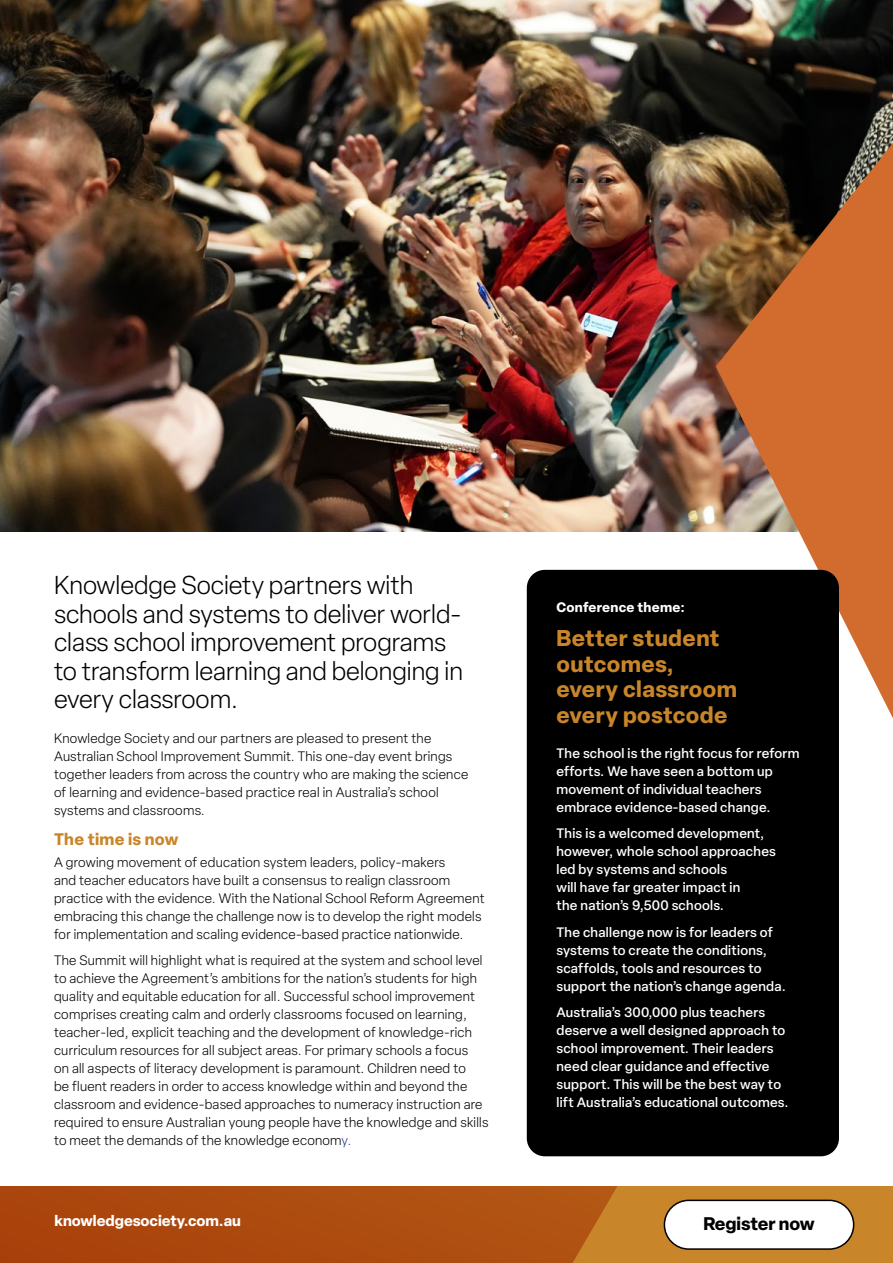
<style>
.page{position:relative;width:893px;height:1263px;background:#fff}
.page>*{position:absolute;margin:0;border:0;box-sizing:border-box;transform-origin:0 0}
.t1{font:300 25.5px/28.5px "Elza";color:#000}
.t2{font:700 22.5px/25.5px "Elza";letter-spacing:.02em;color:#c98529}
.t3{font:700 18px "Elza";color:#000}
.t4{font:700 16.5px "Elza";letter-spacing:.02em;color:#c98529}
.t5{font:700 15px "Elza";color:#fff}
.t6{font:300 13.5px/18px "Elza";letter-spacing:.02em;color:#000}
.t7{font:500 13.5px/18px "Elza";letter-spacing:.02em;color:#fff}
.t8{font:700 13.5px "Elza";letter-spacing:.02em;color:#fff}
.s1{color:#25408f}
</style>
<div class="page">
<img style="left:0;top:0;width:716px;height:531px">
<img style="left:716px;top:0;width:177px;height:718px">
<div style="left:0;top:1186px;width:893px;height:77px;background:#c98529"></div>
<svg style="left:0;top:1186px;width:617px;height:77px;background:#ae4d10"></svg>
<div style="left:664px;top:1200px;width:190px;height:49px;background:#fff;border-radius:24px"></div>
<div style="left:664px;top:1199px;width:190px;height:51px;border:2px solid #000;border-radius:24px"></div>
<div style="left:527px;top:570px;width:312px;height:586px;background:#000;border-radius:18px"></div>
<h1 class="t1" style="left:54px;top:571px;width:410px">Knowledge Society partners with schools and systems to deliver world&shy;class school improvement programs to transform learning and belonging in every classroom.</h1>
<p class="t6" style="left:54px;top:729px;width:416px">Knowledge Society and our partners are pleased to present the Australian School Improvement Summit. This one-day event brings together leaders from across the country who are making the science of learning and evidence-based practice real in Australia’s school systems and classrooms.</p>
<p class="t4" style="left:54px;top:827px;width:126px">The time is now</p>
<p class="t6" style="left:54px;top:853px;width:432px">A growing movement of education system leaders, policy-makers<br>and teacher educators have built a consensus to realign classroom practice with the evidence. With the National School Reform Agreement embracing this change the challenge now is to develop the right models for implementation and scaling evidence-based practice nationwide.</p>
<p class="t6" style="left:54px;top:951px;width:436px">The Summit will highlight what is required at the system and school level to achieve the Agreement’s ambitions for the nation’s students for high quality and equitable education for all. Successful school improvement comprises creating calm and orderly classrooms focused on learning, teacher-led, explicit teaching and the development of knowledge-rich curriculum resources for all subject areas. For primary schools a focus<br>on all aspects of literacy development is paramount. Children need to<br>be fluent readers in order to access knowledge within and beyond the classroom and evidence-based approaches to numeracy instruction are required to ensure Australian young people have the knowledge and skills to meet the demands of the knowledge econom<span class="s1">y.</span></p>
<p class="t8" style="left:556px;top:598px;width:130px">Conference theme:</p>
<h2 class="t2" style="left:556px;top:625px;width:182px">Better student outcomes, every classroom every postcode</h2>
<p class="t7" style="left:556px;top:744px;width:245px">The school is the right focus for reform efforts. We have seen a bottom up movement of individual teachers embrace evidence-based change.</p>
<p class="t7" style="left:556px;top:824px;width:221px">This is a welcomed development, however, whole school approaches led by systems and schools<br>will have far greater impact in<br>the nation’s 9,500 schools.</p>
<p class="t7" style="left:556px;top:923px;width:231px">The challenge now is for leaders of systems to create the conditions, scaffolds, tools and resources to support the nation’s change agenda.</p>
<p class="t7" style="left:556px;top:1003px;width:234px">Australia’s 300,000 plus teachers deserve a well designed approach to school improvement. Their leaders need clear guidance and effective support. This will be the best way to lift Australia’s educational outcomes.</p>
<p class="t5" style="left:55px;top:1210px;width:188px">knowledgesociety.com.au</p>
<h3 class="t3" style="left:703px;top:1211px;width:113px">Register now</h3>
</div>
